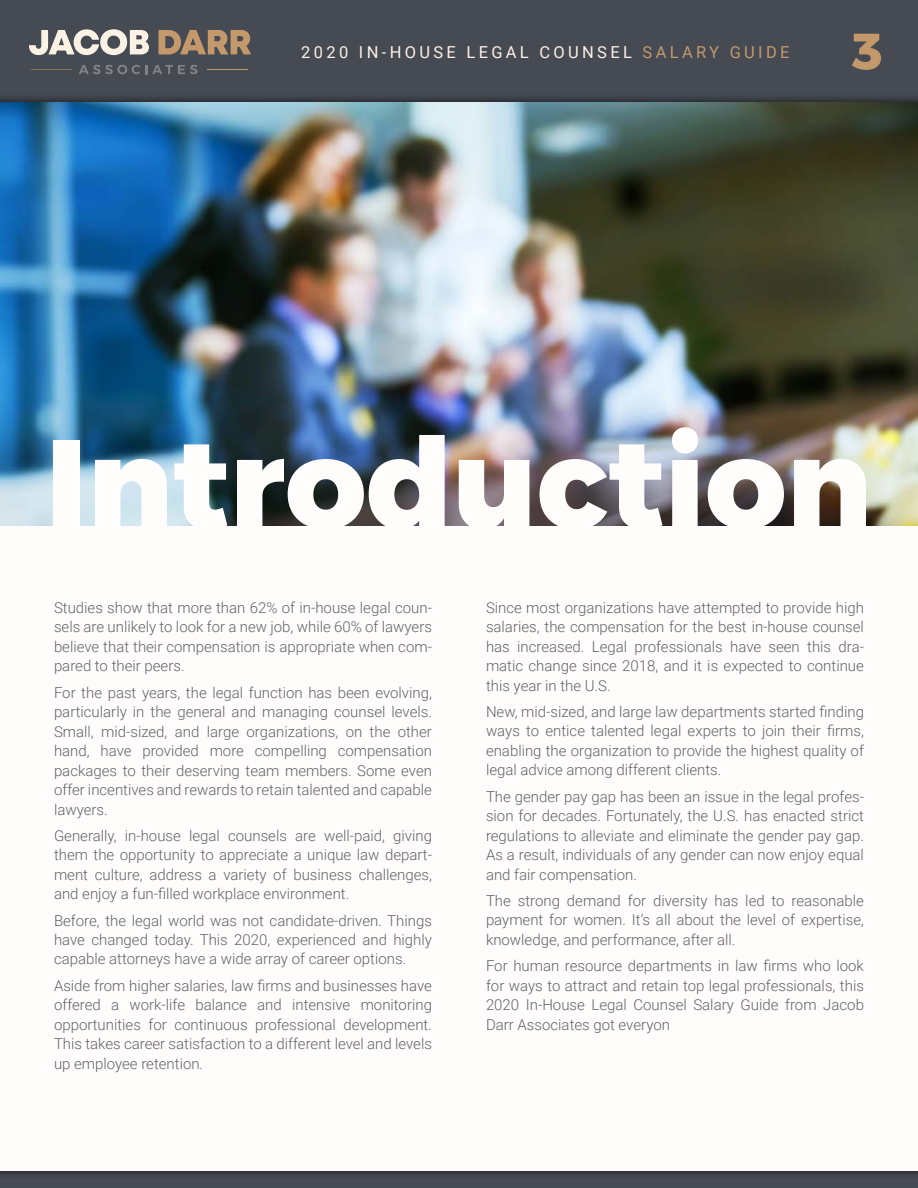
<style>
.page{position:relative;width:918px;height:1188px;background:#fff}
.page>*{position:absolute;margin:0;border:0;box-sizing:border-box;transform-origin:0 0}
.t1{font:800 126px "Montserrat";color:#fffdfb}
.t2{font:800 51px "Montserrat";color:#c3996c}
.t3{font:16.5px "Roboto";letter-spacing:.2em;color:#fbf1e4}
.t4{font:300 15px/19.5px "Roboto";color:#626169;text-align:justify}
.s1{color:#c3996c}
</style>
<div class="page">
<div style="left:0;top:85px;width:918px;height:1102px;background:#fffdfb"></div>
<img style="left:0;top:104px;width:918px;height:422px">
<div style="left:0;top:0;width:918px;height:104px;background:#464a53"></div>
<div style="left:0;top:1162px;width:918px;height:26px;background:#000;opacity:.75"></div>
<svg style="left:29px;top:29px;width:120px;height:27px"></svg>
<hr style="left:31px;top:69px;width:41px;height:1px;background:#c3996c">
<hr style="left:207px;top:69px;width:41px;height:1px;background:#c3996c">
<svg style="left:79px;top:65px;width:118px;height:9px"></svg>
<svg style="left:158px;top:30px;width:93px;height:24px"></svg>
<p class="t3" style="left:301px;top:41px;width:490px">2020 IN-HOUSE LEGAL COUNSEL <span class="s1">SALARY GUIDE</span></p>
<h2 class="t2" style="left:851px;top:10px;width:33px">3</h2>
<h1 class="t1" style="left:46px;top:382px;width:827px">Introduction</h1>
<p class="t4" style="left:54px;top:597px;width:379px">Studies show that more than 62% of in-house legal coun&shy;sels are unlikely to look for a new job, while 60% of lawyers believe that their compensation is appropriate when com&shy;pared to their peers.</p>
<p class="t4" style="left:54px;top:682px;width:380px">For the past years, the legal function has been evolving, particularly in the general and managing counsel levels.<br>Small, mid-sized, and large organizations, on the other hand, have provided more compelling compensation packages to their deserving team members. Some even offer incentives and rewards to retain talented and capable lawyers.</p>
<p class="t4" style="left:54px;top:825px;width:380px">Generally, in-house legal counsels are well-paid, giving them the opportunity to appreciate a unique law depart&shy;ment culture, address a variety of business challenges, and enjoy a fun-filled workplace environment.</p>
<p class="t4" style="left:54px;top:910px;width:380px">Before, the legal world was not candidate-driven. Things have changed today. This 2020, experienced and highly capable attorneys have a wide array of career options.</p>
<p class="t4" style="left:54px;top:975px;width:380px">Aside from higher salaries, law firms and businesses have offered a work-life balance and intensive monitoring opportunities for continuous professional development.<br>This takes career satisfaction to a different level and levels up employee retention.</p>
<p class="t4" style="left:486px;top:597px;width:380px">Since most organizations have attempted to provide high salaries, the compensation for the best in-house counsel has increased. Legal professionals have seen this dra&shy;matic change since 2018, and it is expected to continue this year in the U.S.</p>
<p class="t4" style="left:486px;top:701px;width:379px">New, mid-sized, and large law departments started finding ways to entice talented legal experts to join their firms, enabling the organization to provide the highest quality of legal advice among different clients.</p>
<p class="t4" style="left:486px;top:786px;width:380px">The gender pay gap has been an issue in the legal profes&shy;sion for decades. Fortunately, the U.S. has enacted strict regulations to alleviate and eliminate the gender pay gap.<br>As a result, individuals of any gender can now enjoy equal and fair compensation.</p>
<p class="t4" style="left:486px;top:890px;width:380px">The strong demand for diversity has led to reasonable payment for women. It’s all about the level of expertise, knowledge, and performance, after all.</p>
<p class="t4" style="left:486px;top:956px;width:379px">For human resource departments in law firms who look for ways to attract and retain top legal professionals, this 2020 In-House Legal Counsel Salary Guide from Jacob Darr Associates got everyon</p>
</div>
